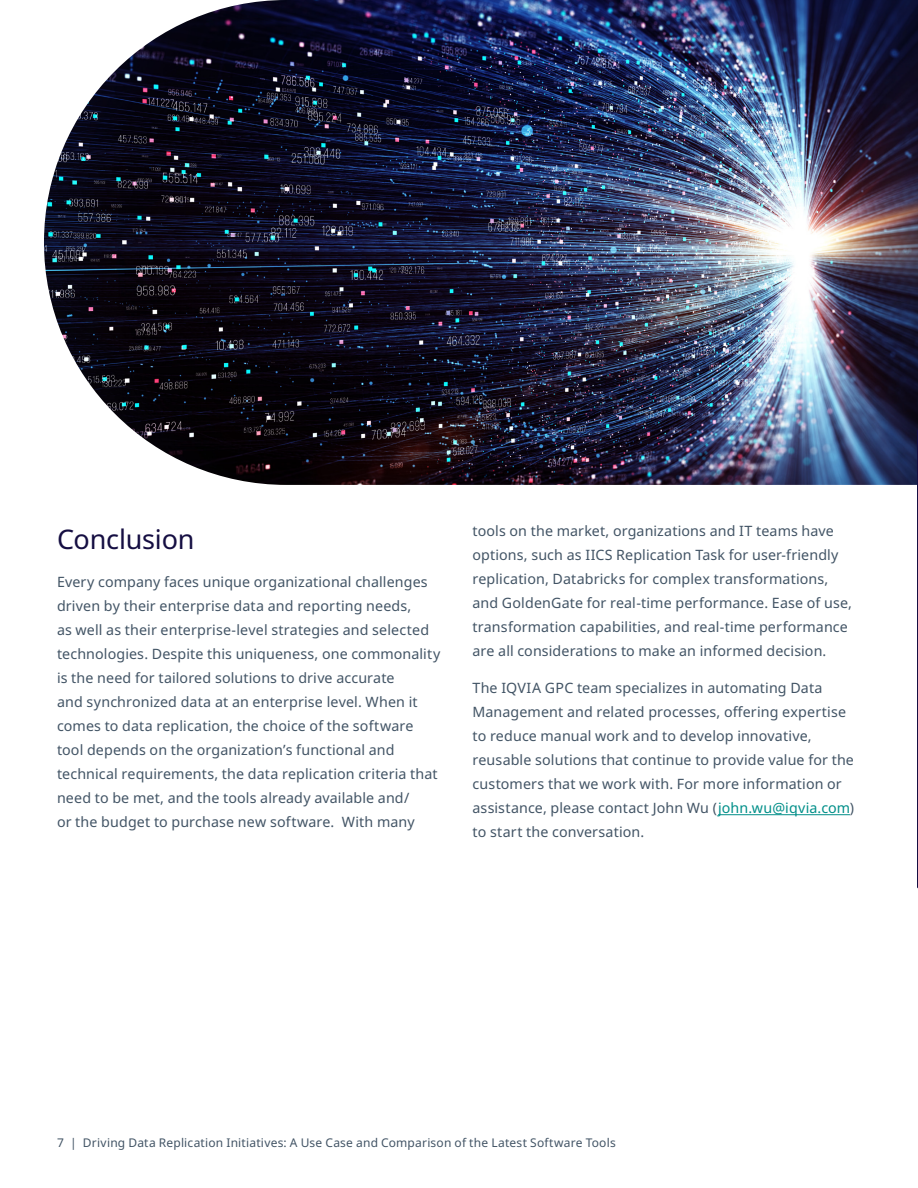
<style>
.page{position:relative;width:918px;height:1188px;background:#fff}
.page>*{position:absolute;margin:0;border:0;box-sizing:border-box;transform-origin:0 0}
.Section_heading{font:27px "Noto Sans";letter-spacing:-.005em;color:#150e42}
.Body_copy_-_No_space{font:14.25px/24px "Noto Sans";letter-spacing:.01em;color:#425465}
.t1{font:12px "Noto Sans";letter-spacing:.015em;color:#425465}
.s1{color:#008f89}
</style>
<div class="page">
<img style="left:44px;top:0;width:874px;height:485px">
<hr style="left:718px;top:814px;width:132px;height:1px;background:#008f89">
<svg style="left:917px;top:259px;width:1px;height:630px"></svg>
<p class="Section_heading" style="left:57px;top:521px;width:139px">Conclusion</p>
<p class="Body_copy_-_No_space" style="left:57px;top:570px;width:385px">Every company faces unique organizational challenges driven by their enterprise data and reporting needs,<br>as well as their enterprise-level strategies and selected technologies. Despite this uniqueness, one commonality is the need for tailored solutions to drive accurate<br>and synchronized data at an enterprise level. When it comes to data replication, the choice of the software tool depends on the organization’s functional and technical requirements, the data replication criteria that need to be met, and the tools already available and/<br>or the budget to purchase new software. With many</p>
<p class="Body_copy_-_No_space" style="left:472px;top:519px;width:381px">tools on the market, organizations and IT teams have options, such as IICS Replication Task for user-friendly replication, Databricks for complex transformations, and GoldenGate for real-time performance. Ease of use, transformation capabilities, and real-time performance are all considerations to make an informed decision.</p>
<p class="Body_copy_-_No_space" style="left:472px;top:676px;width:383px">The IQVIA GPC team specializes in automating Data Management and related processes, offering expertise to reduce manual work and to develop innovative, reusable solutions that continue to provide value for the customers that we work with. For more information or assistance, please contact John Wu (<span class="s1">john.wu@iqvia.com</span>) to start the conversation.</p>
<p class="t1" style="left:57px;top:1134px;width:560px">7 | Driving Data Replication Initiatives: A Use Case and Comparison of the Latest Software Tools</p>
</div>
